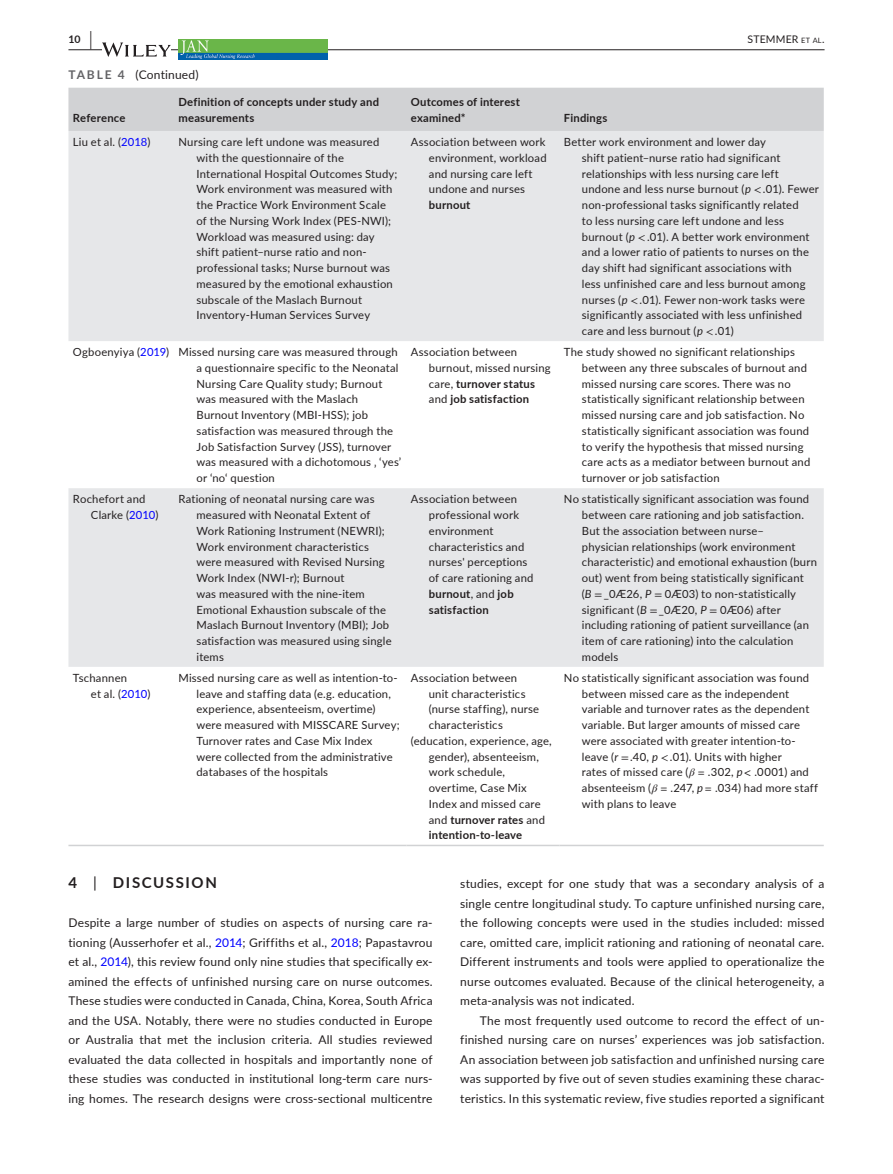
<style>
.page{position:relative;width:893px;height:1174px;background:#fff}
.page>*{position:absolute;margin:0;border:0;box-sizing:border-box;transform-origin:0 0}
.t1{font:700 15px "Lato";letter-spacing:.11em;color:#231f20}
.t2{font:12px/19.5px "Lato";letter-spacing:.015em;color:#231f20;text-align:justify}
.t3{font:11.25px/15.8px "Lato";letter-spacing:.015em;color:#231f20}
.t4{font:700 11.25px/15.8px "Lato";letter-spacing:.02em;color:#231f20}
.t5{font:10.5px "Lato";letter-spacing:.015em;color:#231f20}
.t6{font:700 10.5px "Lato";color:#231f20}
.s1{font-size:19.5px}
.s2{font-size:7.35px}
.s3{font-weight:700;color:#636366}
.s4{color:#00f}
.s5{font-style:italic}
.s6{font-family:"STIX"}
.s7{font-weight:700}
.s8{font-family:"STIX";font-style:italic}
.s9{font-weight:400}
</style>
<div class="page">
<hr style="left:68px;top:49px;width:756px;height:1px;background:#231f20">
<svg style="left:102px;top:42px;width:69px;height:15px"></svg>
<img style="left:178px;top:40px;width:149px;height:19px">
<div style="left:68px;top:88px;width:756px;height:43px;background:#d1d2d4"></div>
<svg style="left:68px;top:131px;width:756px;height:536px;fill:#e6e7e9"></svg>
<hr style="left:68px;top:844px;width:106px;height:2px;background:#d1d2d4">
<hr style="left:174px;top:844px;width:232px;height:2px;background:#d1d2d4">
<hr style="left:406px;top:844px;width:153px;height:2px;background:#d1d2d4">
<hr style="left:559px;top:844px;width:265px;height:2px;background:#d1d2d4">
<p class="t6" style="left:68px;top:31px;width:25px">10 <span class="s1">|</span></p>
<p class="t5" style="left:747px;top:31px;width:79px">STEMMER <span class="s2">et al</span>.</p>
<p class="t2" style="left:68px;top:64px;width:132px"><span class="s3">TABLE 4</span> (Continued)</p>
<p class="t4" style="left:73px;top:109px;width:54px">Reference</p>
<p class="t4" style="left:179px;top:93px;width:202px">Definition of concepts under study and measurements</p>
<p class="t4" style="left:411px;top:93px;width:111px">Outcomes of interest examined*</p>
<p class="t3" style="left:73px;top:134px;width:79px">Liu et al. (<span class="s4">2018</span>)</p>
<p class="t3" style="left:197px;top:134px;width:202px;text-indent:-18px">Nursing care left undone was measured with the questionnaire of the International Hospital Outcomes Study; Work environment was measured with the Practice Work Environment Scale of the Nursing Work Index (PES-NWI); Workload was measured using: day shift patient–nurse ratio and non&shy;professional tasks; Nurse burnout was measured by the emotional exhaustion subscale of the Maslach Burnout Inventory-Human Services Survey</p>
<p class="t3" style="left:429px;top:134px;width:119px;text-indent:-18px">Association between work environment, workload and nursing care left undone and nurses</p>
<p class="t4" style="left:429px;top:197px;width:43px">burnout</p>
<p class="t4" style="left:564px;top:109px;width:45px">Findings</p>
<p class="t3" style="left:582px;top:134px;width:239px;text-indent:-18px">Better work environment and lower day<br>shift patient–nurse ratio had significant relationships with less nursing care left undone and less nurse burnout (<span class="s5">p</span> <span class="s6">&lt;</span> .01). Fewer non-professional tasks significantly related<br>to less nursing care left undone and less burnout (<span class="s5">p</span> <span class="s6">&lt;</span> .01). A better work environment and a lower ratio of patients to nurses on the day shift had significant associations with<br>less unfinished care and less burnout among nurses (<span class="s5">p</span> <span class="s6">&lt;</span> .01). Fewer non-work tasks were significantly associated with less unfinished care and less burnout (<span class="s5">p</span> <span class="s6">&lt;</span> .01)</p>
<p class="t3" style="left:196px;top:344px;width:206px;text-indent:-124px">Ogboenyiya (<span class="s4">2019</span>) Missed nursing care was measured through a questionnaire specific to the Neonatal Nursing Care Quality study; Burnout was measured with the Maslach Burnout Inventory (MBI-HSS); job satisfaction was measured through the Job Satisfaction Survey (JSS), turnover was measured with a dichotomous ‚ ‘yes’ or ‘no‘ question</p>
<p class="t3" style="left:429px;top:344px;width:123px;text-indent:-18px">Association between burnout, missed nursing care, <span class="s7">turnover status </span>and <span class="s7">job satisfaction</span></p>
<p class="t3" style="left:582px;top:344px;width:230px;text-indent:-18px">The study showed no significant relationships between any three subscales of burnout and missed nursing care scores. There was no statistically significant relationship between missed nursing care and job satisfaction. No statistically significant association was found to verify the hypothesis that missed nursing care acts as a mediator between burnout and turnover or job satisfaction</p>
<p class="t3" style="left:91px;top:491px;width:69px;text-indent:-18px">Rochefort and<br>Clarke (<span class="s4">2010</span>)</p>
<p class="t3" style="left:196px;top:491px;width:197px;text-indent:-18px">Rationing of neonatal nursing care was measured with Neonatal Extent of<br>Work Rationing Instrument (NEWRI);<br>Work environment characteristics were measured with Revised Nursing<br>Work Index (NWI-r); Burnout<br>was measured with the nine-item<br>Emotional Exhaustion subscale of the<br>Maslach Burnout Inventory (MBI); Job satisfaction was measured using single items</p>
<p class="t3" style="left:429px;top:491px;width:106px;text-indent:-18px">Association between professional work environment characteristics and nurses' perceptions of care rationing and <span class="s7">burnout</span>, and <span class="s7">job satisfaction</span></p>
<p class="t3" style="left:582px;top:491px;width:237px;text-indent:-18px">No statistically significant association was found between care rationing and job satisfaction.<br>But the association between nurse–<br>physician relationships (work environment characteristic) and emotional exhaustion (burn out) went from being statistically significant<br>(<span class="s5">B</span> <span class="s6">=</span> _0Æ26, <span class="s5">P</span> <span class="s6">=</span> 0Æ03) to non-statistically significant (<span class="s5">B</span> <span class="s6">=</span> _0Æ20, <span class="s5">P</span> <span class="s6">=</span> 0Æ06) after including rationing of patient surveillance (an item of care rationing) into the calculation models</p>
<p class="t3" style="left:91px;top:669px;width:61px;text-indent:-18px">Tschannen<br>et al. (<span class="s4">2010</span>)</p>
<p class="t3" style="left:196px;top:669px;width:205px;text-indent:-18px">Missed nursing care as well as intention-to&shy;leave and staffing data (e.g. education, experience, absenteeism, overtime) were measured with MISSCARE Survey; Turnover rates and Case Mix Index were collected from the administrative databases of the hospitals</p>
<p class="t3" style="left:411px;top:669px;width:108px">Association between</p>
<p class="t3" style="left:582px;top:669px;width:238px;text-indent:-18px">No statistically significant association was found between missed care as the independent variable and turnover rates as the dependent variable. But larger amounts of missed care were associated with greater intention-to&shy;leave (<span class="s5">r</span> <span class="s6">=</span> .40, <span class="s5">p</span> <span class="s6">&lt;</span> .01). Units with higher<br>rates of missed care (<span class="s8">β =</span> .302, <span class="s5">p</span> <span class="s8">&lt;</span> .0001) and absenteeism (<span class="s8">β =</span> .247, <span class="s5">p</span> <span class="s8">=</span> .034) had more staff with plans to leave</p>
<p class="t3" style="left:429px;top:685px;width:98px">unit characteristics</p>
<p class="t3" style="left:429px;top:701px;width:112px">(nurse staffing), nurse</p>
<p class="t3" style="left:429px;top:716px;width:76px">characteristics</p>
<p class="t3" style="left:411px;top:732px;width:142px">(education, experience, age,</p>
<p class="t3" style="left:429px;top:748px;width:112px">gender), absenteeism,</p>
<p class="t3" style="left:429px;top:764px;width:78px">work schedule,</p>
<p class="t3" style="left:429px;top:779px;width:99px">overtime, Case Mix</p>
<p class="t3" style="left:429px;top:795px;width:113px">Index and missed care</p>
<p class="t4" style="left:429px;top:811px;width:118px"><span class="s9">and</span> turnover rates <span class="s9">and</span></p>
<p class="t4" style="left:429px;top:827px;width:95px">intention-to-leave</p>
<h1 class="t1" style="left:68px;top:872px;width:150px">4 <span class="s9">|</span> DISCUSSION</h1>
<p class="t2" style="left:68px;top:912px;width:366px">Despite a large number of studies on aspects of nursing care ra&shy;tioning (Ausserhofer et al., <span class="s4">2014</span>; Griffiths et al., <span class="s4">2018</span>; Papastavrou et al., <span class="s4">2014</span>), this review found only nine studies that specifically ex&shy;amined the effects of unfinished nursing care on nurse outcomes.<br>These studies were conducted in Canada, China, Korea, South Africa and the USA. Notably, there were no studies conducted in Europe or Australia that met the inclusion criteria. All studies reviewed evaluated the data collected in hospitals and importantly none of these studies was conducted in institutional long-term care nurs&shy;ing homes. The research designs were cross-sectional multicentre</p>
<p class="t2" style="left:460px;top:873px;width:366px">studies, except for one study that was a secondary analysis of a single centre longitudinal study. To capture unfinished nursing care, the following concepts were used in the studies included: missed care, omitted care, implicit rationing and rationing of neonatal care.<br>Different instruments and tools were applied to operationalize the nurse outcomes evaluated. Because of the clinical heterogeneity, a meta-analysis was not indicated.</p>
<p class="t2" style="left:460px;top:1010px;width:366px;text-indent:20px">The most frequently used outcome to record the effect of un&shy;finished nursing care on nurses’ experiences was job satisfaction.<br>An association between job satisfaction and unfinished nursing care was supported by five out of seven studies examining these charac&shy;teristics. In this systematic review, five studies reported a significant</p>
</div>
